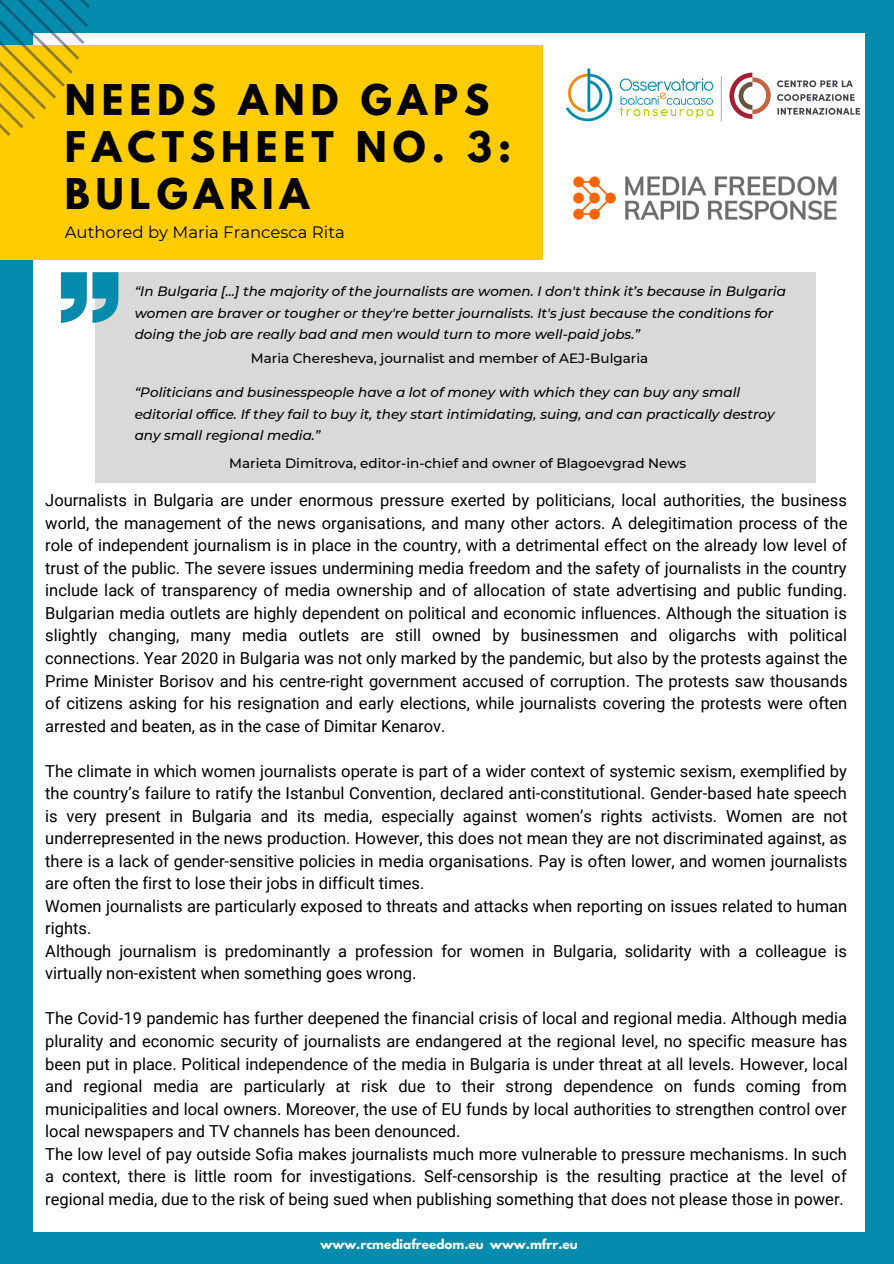
<style>
.page{position:relative;width:894px;height:1264px;background:#fff}
.page>*{position:absolute;margin:0;border:0;box-sizing:border-box;transform-origin:0 0}
.t1{font:700 37.5px/47.2px "League Spartan";letter-spacing:.16em;color:#000}
.t2{font:16.5px/22.5px "Roboto";color:#000;text-align:justify}
.t3{font:16.5px "Montserrat";color:#000}
.t4{font:italic 500 13.5px/21.5px "Montserrat";color:#000}
.t5{font:500 13.5px "Montserrat";color:#000}
.t6{font:700 12px "League Spartan";color:#fff}
</style>
<div class="page">
<div style="left:0;top:0;width:893px;height:1263px;background:#058cac"></div>
<div style="left:34px;top:33px;width:830px;height:1198px;background:#fff"></div>
<div style="left:0;top:46px;width:542px;height:214px;background:#fc0"></div>
<img style="left:573px;top:153px;width:292px;height:90px">
<div style="left:96px;top:273px;width:719px;height:210px;background:#d9d9d9"></div>
<svg style="left:0;top:0;width:90px;height:136px"></svg>
<svg style="left:61px;top:272px;width:57px;height:51px"></svg>
<img style="left:565px;top:59px;width:300px;height:74px">
<p class="t1" style="left:65px;top:81px;width:448px">NEEDS AND GAPS<br>FACTSHEET NO. 3:</p>
<p class="t1" style="left:65px;top:175px;width:246px">BULGARIA</p>
<p class="t3" style="left:65px;top:222px;width:281px">Authored by Maria Francesca Rita</p>
<p class="t4" style="left:135px;top:281px;width:652px">“In Bulgaria [...] the majority of the journalists are women. I don't think it’s because in Bulgaria women are braver or tougher or they're better journalists. It's just because the conditions for doing the job are really bad and men would turn to more well-paid jobs.”</p>
<p class="t5" style="left:251px;top:350px;width:399px">Maria Cheresheva, journalist and member of AEJ-Bulgaria</p>
<p class="t4" style="left:135px;top:382px;width:641px">“Politicians and businesspeople have a lot of money with which they can buy any small editorial office. If they fail to buy it, they start intimidating, suing, and can practically destroy any small regional media.”</p>
<p class="t5" style="left:229px;top:454px;width:458px">Marieta Dimitrova, editor-in-chief and owner of Blagoevgrad News</p>
<p class="t2" style="left:45px;top:489px;width:803px">Journalists in Bulgaria are under enormous pressure exerted by politicians, local authorities, the business world, the management of the news organisations, and many other actors. A delegitimation process of the role of independent journalism is in place in the country, with a detrimental effect on the already low level of trust of the public. The severe issues undermining media freedom and the safety of journalists in the country include lack of transparency of media ownership and of allocation of state advertising and public funding.<br>Bulgarian media outlets are highly dependent on political and economic influences. Although the situation is slightly changing, many media outlets are still owned by businessmen and oligarchs with political connections. Year 2020 in Bulgaria was not only marked by the pandemic, but also by the protests against the Prime Minister Borisov and his centre-right government accused of corruption. The protests saw thousands of citizens asking for his resignation and early elections, while journalists covering the protests were often arrested and beaten, as in the case of Dimitar Kenarov.</p>
<p class="t2" style="left:45px;top:759px;width:803px">The climate in which women journalists operate is part of a wider context of systemic sexism, exemplified by the country’s failure to ratify the Istanbul Convention, declared anti-constitutional. Gender-based hate speech is very present in Bulgaria and its media, especially against women’s rights activists. Women are not underrepresented in the news production. However, this does not mean they are not discriminated against, as there is a lack of gender-sensitive policies in media organisations. Pay is often lower, and women journalists are often the first to lose their jobs in difficult times.</p>
<p class="t2" style="left:45px;top:894px;width:803px">Women journalists are particularly exposed to threats and attacks when reporting on issues related to human rights.</p>
<p class="t2" style="left:45px;top:940px;width:802px">Although journalism is predominantly a profession for women in Bulgaria, solidarity with a colleague is virtually non-existent when something goes wrong.</p>
<p class="t2" style="left:45px;top:1007px;width:803px">The Covid-19 pandemic has further deepened the financial crisis of local and regional media. Although media plurality and economic security of journalists are endangered at the regional level, no specific measure has been put in place. Political independence of the media in Bulgaria is under threat at all levels. However, local and regional media are particularly at risk due to their strong dependence on funds coming from municipalities and local owners. Moreover, the use of EU funds by local authorities to strengthen control over local newspapers and TV channels has been denounced.</p>
<p class="t2" style="left:45px;top:1142px;width:802px">The low level of pay outside Sofia makes journalists much more vulnerable to pressure mechanisms. In such a context, there is little room for investigations. Self-censorship is the resulting practice at the level of regional media, due to the risk of being sued when publishing something that does not please those in power.</p>
<p class="t6" style="left:320px;top:1238px;width:258px">www.rcmediafreedom.eu www.mfrr.eu</p>
</div>
